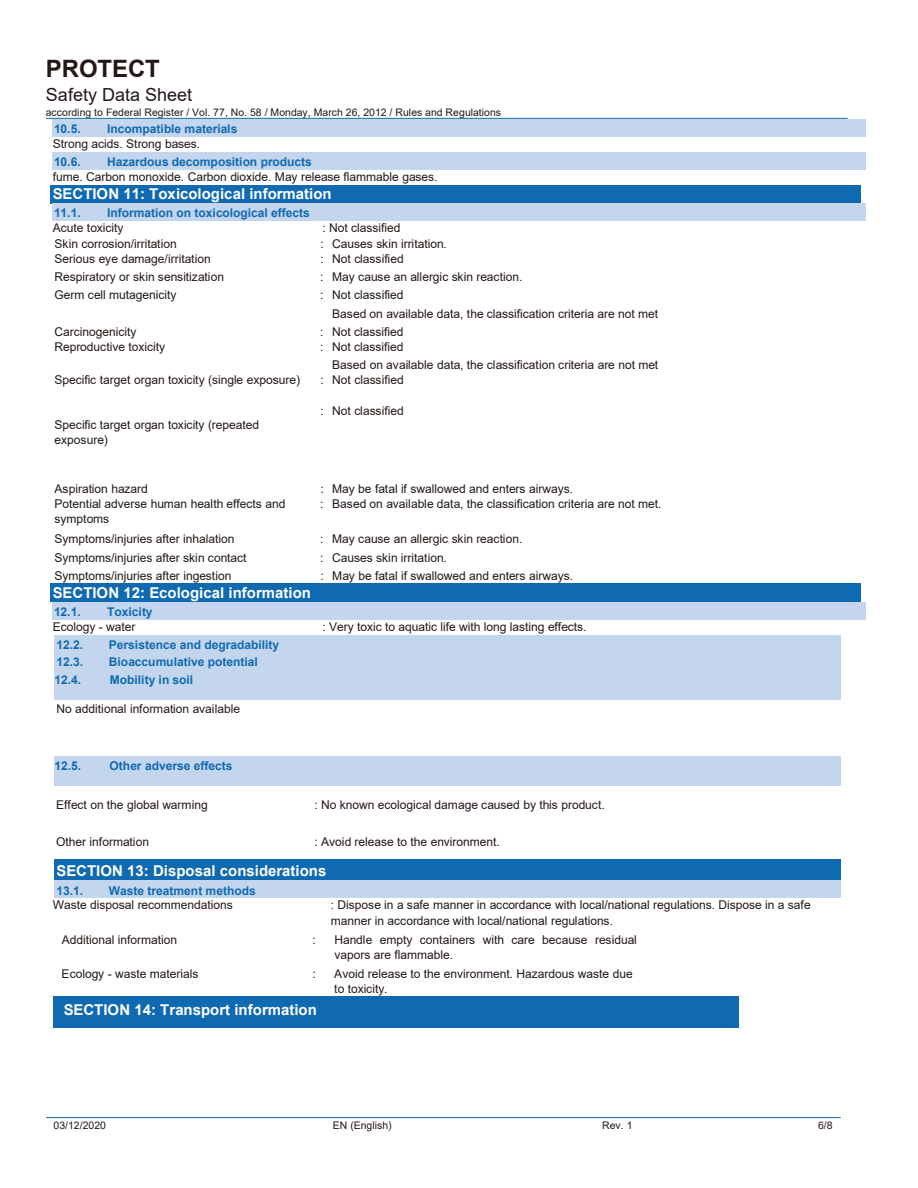
<style>
.page{position:relative;width:918px;height:1188px;background:#fff}
.page>*{position:absolute;margin:0;border:0;box-sizing:border-box;transform-origin:0 0}
.t1{font:700 24px "Arial";letter-spacing:-.005em;color:#221815}
.t2{font:18px "Arial";letter-spacing:.005em;color:#221815}
.t3{font:700 15px "Arial";color:#fff}
.t4{font:12px/18.1px "Arial";letter-spacing:-.005em;color:#221815}
.t5{font:700 12px "Arial";letter-spacing:-.005em;color:#106ab2}
.t6{font:10.5px "Arial";color:#221815}
</style>
<div class="page">
<hr style="left:46px;top:118px;width:802px;height:1px;background:#106ab2">
<hr style="left:46px;top:1117px;width:795px;height:1px;background:#106ab2">
<div style="left:52px;top:119px;width:55px;height:18px;background:#c4d6ed"></div>
<div style="left:107px;top:122px;width:750px;height:15px;background:#c4d6ed"></div>
<hr style="left:107px;top:119px;width:759px;height:3px;background:#c4d6ed">
<div style="left:52px;top:152px;width:55px;height:18px;background:#c4d6ed"></div>
<div style="left:107px;top:155px;width:750px;height:15px;background:#c4d6ed"></div>
<hr style="left:107px;top:152px;width:759px;height:3px;background:#c4d6ed">
<div style="left:51px;top:185px;width:810px;height:19px;background:#106ab2"></div>
<div style="left:52px;top:204px;width:55px;height:17px;background:#c4d6ed"></div>
<div style="left:107px;top:206px;width:750px;height:15px;background:#c4d6ed"></div>
<hr style="left:107px;top:204px;width:759px;height:2px;background:#c4d6ed">
<div style="left:51px;top:584px;width:810px;height:18px;background:#106ab2"></div>
<div style="left:52px;top:602px;width:55px;height:18px;background:#c4d6ed"></div>
<div style="left:107px;top:605px;width:750px;height:15px;background:#c4d6ed"></div>
<hr style="left:107px;top:602px;width:759px;height:3px;background:#c4d6ed">
<div style="left:55px;top:635px;width:54px;height:17px;background:#c4d6ed"></div>
<div style="left:109px;top:638px;width:723px;height:14px;background:#c4d6ed"></div>
<hr style="left:54px;top:635px;width:55px;height:3px;background:#c4d6ed">
<hr style="left:109px;top:635px;width:732px;height:3px;background:#c4d6ed">
<div style="left:55px;top:652px;width:54px;height:18px;background:#c4d6ed"></div>
<div style="left:109px;top:655px;width:723px;height:15px;background:#c4d6ed"></div>
<hr style="left:54px;top:652px;width:55px;height:3px;background:#c4d6ed">
<hr style="left:109px;top:652px;width:732px;height:3px;background:#c4d6ed">
<div style="left:55px;top:670px;width:259px;height:29px;background:#c4d6ed"></div>
<div style="left:314px;top:672px;width:518px;height:27px;background:#c4d6ed"></div>
<hr style="left:54px;top:670px;width:55px;height:2px;background:#c4d6ed">
<hr style="left:314px;top:670px;width:527px;height:2px;background:#c4d6ed">
<div style="left:55px;top:756px;width:259px;height:30px;background:#c4d6ed"></div>
<div style="left:314px;top:759px;width:518px;height:27px;background:#c4d6ed"></div>
<hr style="left:54px;top:756px;width:260px;height:3px;background:#c4d6ed">
<hr style="left:314px;top:756px;width:527px;height:3px;background:#c4d6ed">
<div style="left:55px;top:862px;width:777px;height:19px;background:#106ab2"></div>
<hr style="left:54px;top:860px;width:260px;height:2px;background:#106ab2">
<hr style="left:314px;top:860px;width:527px;height:2px;background:#106ab2">
<div style="left:55px;top:881px;width:54px;height:17px;background:#c4d6ed"></div>
<div style="left:109px;top:883px;width:723px;height:15px;background:#c4d6ed"></div>
<hr style="left:54px;top:881px;width:55px;height:2px;background:#c4d6ed">
<hr style="left:109px;top:881px;width:732px;height:2px;background:#c4d6ed">
<div style="left:54px;top:997px;width:274px;height:31px;background:#106ab2"></div>
<div style="left:328px;top:997px;width:411px;height:31px;background:#106ab2"></div>
<h1 class="t1" style="left:46px;top:51px;width:115px">PROTECT</h1>
<h2 class="t2" style="left:46px;top:82px;width:148px">Safety Data Sheet</h2>
<p class="t6" style="left:46px;top:105px;width:457px">according to Federal Register / Vol. 77, No. 58 / Monday, March 26, 2012 / Rules and Regulations</p>
<p class="t5" style="left:54px;top:120px;width:28px">10.5.</p>
<p class="t5" style="left:107px;top:120px;width:132px">Incompatible materials</p>
<p class="t4" style="left:53px;top:135px;width:149px">Strong acids. Strong bases.</p>
<p class="t5" style="left:54px;top:153px;width:28px">10.6.</p>
<p class="t5" style="left:107px;top:153px;width:206px">Hazardous decomposition products</p>
<p class="t4" style="left:53px;top:168px;width:386px">fume. Carbon monoxide. Carbon dioxide. May release flammable gases.</p>
<p class="t3" style="left:53px;top:183px;width:280px">SECTION 11: Toxicological information</p>
<p class="t5" style="left:54px;top:205px;width:28px">11.1.</p>
<p class="t5" style="left:107px;top:205px;width:204px">Information on toxicological effects</p>
<p class="t4" style="left:53px;top:219px;width:72px">Acute toxicity</p>
<p class="t4" style="left:322px;top:219px;width:80px">: Not classified</p>
<p class="t4" style="left:55px;top:234px;width:124px">Skin corrosion/irritation</p>
<p class="t4" style="left:320px;top:234px;width:128px">: Causes skin irritation.</p>
<p class="t4" style="left:55px;top:249px;width:158px">Serious eye damage/irritation</p>
<p class="t4" style="left:320px;top:249px;width:85px">: Not classified</p>
<p class="t4" style="left:54px;top:268px;width:171px">Respiratory or skin sensitization</p>
<p class="t4" style="left:320px;top:268px;width:204px">: May cause an allergic skin reaction.</p>
<p class="t4" style="left:54px;top:286px;width:124px">Germ cell mutagenicity</p>
<p class="t4" style="left:332px;top:286px;width:327px;text-indent:-12px">: Not classified<br>Based on available data, the classification criteria are not met</p>
<p class="t4" style="left:54px;top:323px;width:84px">Carcinogenicity</p>
<p class="t4" style="left:320px;top:323px;width:85px">: Not classified</p>
<p class="t4" style="left:54px;top:337px;width:112px">Reproductive toxicity</p>
<p class="t4" style="left:332px;top:337px;width:328px;text-indent:-12px">: Not classified<br>Based on available data, the classification criteria are not met</p>
<p class="t4" style="left:54px;top:371px;width:247px">Specific target organ toxicity (single exposure)</p>
<p class="t4" style="left:320px;top:371px;width:85px">: Not classified</p>
<p class="t4" style="left:55px;top:418px;width:206px;line-height:14.7px">Specific target organ toxicity (repeated exposure)</p>
<p class="t4" style="left:320px;top:402px;width:85px">: Not classified</p>
<p class="t4" style="left:54px;top:479px;width:95px">Aspiration hazard</p>
<p class="t4" style="left:320px;top:479px;width:254px">: May be fatal if swallowed and enters airways.</p>
<p class="t4" style="left:54px;top:496px;width:232px;line-height:15px">Potential adverse human health effects and symptoms</p>
<p class="t4" style="left:320px;top:494px;width:343px">: Based on available data, the classification criteria are not met.</p>
<p class="t4" style="left:54px;top:530px;width:182px">Symptoms/injuries after inhalation</p>
<p class="t4" style="left:320px;top:530px;width:204px">: May cause an allergic skin reaction.</p>
<p class="t4" style="left:54px;top:548px;width:194px">Symptoms/injuries after skin contact</p>
<p class="t4" style="left:320px;top:548px;width:128px">: Causes skin irritation.</p>
<p class="t4" style="left:54px;top:567px;width:179px">Symptoms/injuries after ingestion</p>
<p class="t4" style="left:320px;top:567px;width:254px">: May be fatal if swallowed and enters airways.</p>
<p class="t3" style="left:53px;top:582px;width:260px">SECTION 12: Ecological information</p>
<p class="t5" style="left:54px;top:603px;width:28px">12.1.</p>
<p class="t5" style="left:107px;top:603px;width:47px">Toxicity</p>
<p class="t4" style="left:53px;top:618px;width:84px">Ecology - water</p>
<p class="t4" style="left:322px;top:618px;width:266px">: Very toxic to aquatic life with long lasting effects.</p>
<p class="t5" style="left:57px;top:636px;width:28px">12.2.</p>
<p class="t5" style="left:109px;top:636px;width:172px">Persistence and degradability</p>
<p class="t5" style="left:57px;top:654px;width:28px">12.3.</p>
<p class="t5" style="left:109px;top:654px;width:150px">Bioaccumulative potential</p>
<p class="t5" style="left:55px;top:671px;width:28px">12.4.</p>
<p class="t5" style="left:110px;top:671px;width:85px">Mobility in soil</p>
<p class="t4" style="left:57px;top:700px;width:185px">No additional information available</p>
<p class="t5" style="left:55px;top:757px;width:28px">12.5.</p>
<p class="t5" style="left:110px;top:757px;width:124px">Other adverse effects</p>
<p class="t4" style="left:56px;top:796px;width:153px">Effect on the global warming</p>
<p class="t4" style="left:314px;top:796px;width:292px">: No known ecological damage caused by this product.</p>
<p class="t4" style="left:56px;top:833px;width:94px">Other information</p>
<p class="t4" style="left:314px;top:833px;width:187px">: Avoid release to the environment.</p>
<p class="t3" style="left:57px;top:860px;width:272px">SECTION 13: Disposal considerations</p>
<p class="t5" style="left:57px;top:882px;width:28px">13.1.</p>
<p class="t5" style="left:109px;top:882px;width:148px">Waste treatment methods</p>
<p class="t4" style="left:53px;top:896px;width:182px">Waste disposal recommendations</p>
<p class="t4" style="left:331px;top:897px;width:481px;line-height:15.3px">: Dispose in a safe manner in accordance with local/national regulations. Dispose in a safe manner in accordance with local/national regulations.</p>
<p class="t4" style="left:62px;top:931px;width:117px">Additional information</p>
<p class="t4" style="left:313px;top:931px;width:5px">:</p>
<p class="t4" style="left:334px;top:933px;width:304px;line-height:14.7px">Handle empty containers with care because residual vapors are flammable.</p>
<p class="t4" style="left:62px;top:965px;width:138px">Ecology - waste materials</p>
<p class="t4" style="left:313px;top:965px;width:5px">:</p>
<p class="t4" style="left:334px;top:967px;width:300px;line-height:15px">Avoid release to the environment. Hazardous waste due to toxicity.</p>
<p class="t3" style="left:64px;top:999px;width:255px">SECTION 14: Transport information</p>
<p class="t6" style="left:54px;top:1118px;width:54px">03/12/2020</p>
<p class="t6" style="left:333px;top:1118px;width:60px">EN (English)</p>
<p class="t6" style="left:602px;top:1118px;width:32px">Rev. 1</p>
<p class="t6" style="left:818px;top:1118px;width:16px">6/8</p>
</div>
